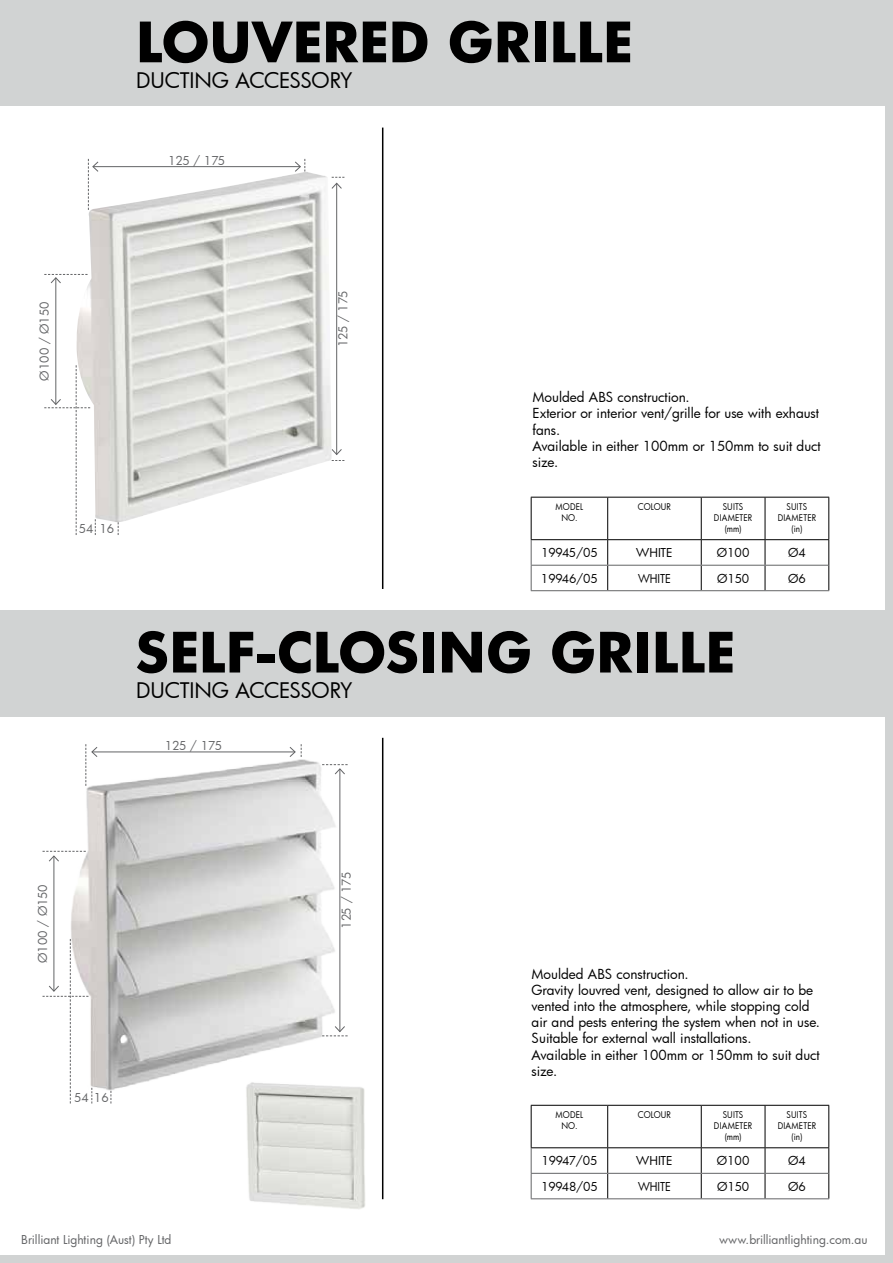
<style>
.page{position:relative;width:893px;height:1263px;background:#d1d3d3}
.page>*{position:absolute;margin:0;border:0;box-sizing:border-box;transform-origin:0 0}
.t1{font:700 54px "Futura";color:#000}
.t2{font:21px "Futura";letter-spacing:-.005em;color:#000}
.t3{font:13.5px/16.2px "Futura";color:#000}
.t4{font:12px "Futura";color:#636466}
.t5{font:12px "Futura";color:#000}
.t6{font:12px "Futura";color:#000;scale:.9 1}
.t7{font:9px/10.8px "Futura";letter-spacing:.015em;color:#000;text-align:center;scale:.9 1}
</style>
<div class="page">
<div style="left:0;top:716px;width:884px;height:538px;background:#fff"></div>
<div style="left:0;top:106px;width:884px;height:504px;background:#fff"></div>
<hr style="left:382px;top:128px;width:1px;height:461px;background:#000">
<hr style="left:382px;top:738px;width:1px;height:461px;background:#000">
<img style="left:43px;top:759px;width:305px;height:338px">
<hr style="left:336px;top:183px;width:1px;height:271px;background:#636466">
<svg style="left:332px;top:177px;width:12px;height:12px"></svg>
<svg style="left:332px;top:448px;width:12px;height:13px"></svg>
<hr style="left:340px;top:769px;width:1px;height:262px;background:#636466">
<svg style="left:322px;top:764px;width:26px;height:11px"></svg>
<svg style="left:322px;top:1025px;width:26px;height:11px"></svg>
<hr style="left:54px;top:856px;width:1px;height:135px;background:#636466">
<svg style="left:43px;top:851px;width:43px;height:11px"></svg>
<svg style="left:43px;top:939px;width:49px;height:164px"></svg>
<hr style="left:55px;top:278px;width:1px;height:126px;background:#636466">
<svg style="left:44px;top:274px;width:31px;height:10px"></svg>
<hr style="left:93px;top:166px;width:207px;height:1px;background:#636466">
<svg style="left:88px;top:159px;width:11px;height:13px"></svg>
<svg style="left:294px;top:159px;width:11px;height:13px"></svg>
<hr style="left:92px;top:752px;width:203px;height:1px;background:#636466">
<svg style="left:85px;top:744px;width:13px;height:42px"></svg>
<svg style="left:289px;top:744px;width:13px;height:13px"></svg>
<hr style="left:531px;top:497px;width:77px;height:1px;background:#000">
<hr style="left:531px;top:497px;width:1px;height:42px;background:#000">
<hr style="left:608px;top:497px;width:93px;height:1px;background:#000">
<hr style="left:607px;top:497px;width:1px;height:42px;background:#000">
<hr style="left:701px;top:497px;width:64px;height:1px;background:#000">
<hr style="left:701px;top:497px;width:1px;height:42px;background:#000">
<hr style="left:765px;top:497px;width:64px;height:1px;background:#000">
<hr style="left:765px;top:497px;width:1px;height:42px;background:#000">
<hr style="left:828px;top:497px;width:1px;height:42px;background:#000">
<hr style="left:531px;top:539px;width:77px;height:1px;background:#000">
<hr style="left:608px;top:539px;width:93px;height:1px;background:#000">
<hr style="left:701px;top:539px;width:64px;height:1px;background:#000">
<hr style="left:765px;top:539px;width:64px;height:1px;background:#000">
<svg style="left:607px;top:540px;width:1px;height:50px"></svg>
<svg style="left:701px;top:540px;width:1px;height:50px"></svg>
<svg style="left:765px;top:540px;width:1px;height:50px"></svg>
<svg style="left:828px;top:540px;width:1px;height:50px"></svg>
<hr style="left:531px;top:565px;width:77px;height:1px;background:#636466">
<svg style="left:531px;top:540px;width:1px;height:50px"></svg>
<hr style="left:608px;top:565px;width:93px;height:1px;background:#636466">
<hr style="left:701px;top:565px;width:64px;height:1px;background:#636466">
<hr style="left:765px;top:565px;width:63px;height:1px;background:#636466">
<hr style="left:531px;top:590px;width:77px;height:1px;background:#636466">
<hr style="left:608px;top:590px;width:93px;height:1px;background:#636466">
<hr style="left:701px;top:590px;width:64px;height:1px;background:#636466">
<hr style="left:765px;top:590px;width:64px;height:1px;background:#636466">
<hr style="left:531px;top:1105px;width:77px;height:1px;background:#000">
<hr style="left:531px;top:1106px;width:1px;height:41px;background:#000">
<hr style="left:608px;top:1105px;width:93px;height:1px;background:#000">
<hr style="left:607px;top:1106px;width:1px;height:41px;background:#000">
<hr style="left:701px;top:1105px;width:64px;height:1px;background:#000">
<hr style="left:701px;top:1106px;width:1px;height:41px;background:#000">
<hr style="left:765px;top:1105px;width:64px;height:1px;background:#000">
<hr style="left:765px;top:1106px;width:1px;height:41px;background:#000">
<hr style="left:828px;top:1106px;width:1px;height:41px;background:#000">
<hr style="left:531px;top:1147px;width:77px;height:1px;background:#000">
<hr style="left:608px;top:1147px;width:93px;height:1px;background:#000">
<hr style="left:701px;top:1147px;width:64px;height:1px;background:#000">
<hr style="left:765px;top:1147px;width:64px;height:1px;background:#000">
<svg style="left:607px;top:1148px;width:1px;height:50px"></svg>
<svg style="left:701px;top:1148px;width:1px;height:50px"></svg>
<svg style="left:765px;top:1148px;width:1px;height:50px"></svg>
<svg style="left:828px;top:1148px;width:1px;height:50px"></svg>
<hr style="left:531px;top:1173px;width:77px;height:1px;background:#636466">
<svg style="left:531px;top:1148px;width:1px;height:50px"></svg>
<hr style="left:608px;top:1173px;width:93px;height:1px;background:#636466">
<hr style="left:701px;top:1173px;width:64px;height:1px;background:#636466">
<hr style="left:765px;top:1173px;width:63px;height:1px;background:#636466">
<hr style="left:531px;top:1198px;width:77px;height:1px;background:#636466">
<hr style="left:608px;top:1198px;width:93px;height:1px;background:#636466">
<hr style="left:701px;top:1198px;width:64px;height:1px;background:#636466">
<hr style="left:765px;top:1198px;width:64px;height:1px;background:#636466">
<img style="left:75px;top:172px;width:257px;height:351px">
<img style="left:229px;top:1071px;width:136px;height:138px">
<svg style="left:118px;top:522px;width:1px;height:13px"></svg>
<svg style="left:44px;top:365px;width:52px;height:170px"></svg>
<h1 class="t1" style="left:136px;top:4px;width:498px">LOUVERED GRILLE</h1>
<h2 class="t2" style="left:136px;top:66px;width:218px">DUCTING ACCESSORY</h2>
<p class="t4" style="left:168px;top:152px;width:59px">125 / 175</p>
<p class="t4" style="left:36px;top:381px;width:80px;rotate:-90deg">Ø100 / Ø150</p>
<p class="t4" style="left:335px;top:347px;width:59px;rotate:-90deg">125 / 175</p>
<p class="t4" style="left:79px;top:521px;width:37px">54 16</p>
<p class="t3" style="left:532px;top:389px;width:290px">Moulded ABS construction.<br>Exterior or interior vent/grille for use with exhaust fans.<br>Available in either 100mm or 150mm to suit duct size.</p>
<p class="t7" style="left:556px;top:501px;width:32px">MODEL<br>NO.</p>
<p class="t7" style="left:638px;top:501px;width:38px">COLOUR</p>
<p class="t7" style="left:714px;top:501px;width:44px">SUITS<br>DIAMETER (mm)</p>
<p class="t7" style="left:778px;top:501px;width:44px">SUITS<br>DIAMETER (in)</p>
<p class="t5" style="left:541px;top:544px;width:58px">19945/05</p>
<p class="t5" style="left:636px;top:544px;width:38px">WHITE</p>
<p class="t5" style="left:717px;top:544px;width:34px">Ø100</p>
<p class="t5" style="left:788px;top:544px;width:19px">Ø4</p>
<p class="t5" style="left:541px;top:570px;width:58px">19946/05</p>
<p class="t6" style="left:638px;top:570px;width:38px">WHITE</p>
<p class="t5" style="left:717px;top:570px;width:34px">Ø150</p>
<p class="t5" style="left:788px;top:570px;width:19px">Ø6</p>
<h1 class="t1" style="left:136px;top:614px;width:601px">SELF-CLOSING GRILLE</h1>
<h2 class="t2" style="left:136px;top:676px;width:218px">DUCTING ACCESSORY</h2>
<p class="t4" style="left:35px;top:963px;width:80px;rotate:-90deg">Ø100 / Ø150</p>
<p class="t4" style="left:74px;top:1089px;width:36px">54 16</p>
<p class="t4" style="left:165px;top:737px;width:59px">125 / 175</p>
<p class="t4" style="left:338px;top:929px;width:59px;rotate:-90deg">125 / 175</p>
<p class="t3" style="left:531px;top:965px;width:290px">Moulded ABS construction.<br>Gravity louvred vent, designed to allow air to be vented into the atmosphere, while stopping cold air and pests entering the system when not in use.<br>Suitable for external wall installations.<br>Available in either 100mm or 150mm to suit duct size.</p>
<p class="t7" style="left:556px;top:1109px;width:32px">MODEL<br>NO.</p>
<p class="t7" style="left:638px;top:1109px;width:38px">COLOUR</p>
<p class="t7" style="left:714px;top:1109px;width:44px">SUITS<br>DIAMETER (mm)</p>
<p class="t7" style="left:778px;top:1109px;width:44px">SUITS<br>DIAMETER (in)</p>
<p class="t5" style="left:541px;top:1152px;width:58px">19947/05</p>
<p class="t5" style="left:636px;top:1152px;width:38px">WHITE</p>
<p class="t5" style="left:717px;top:1152px;width:34px">Ø100</p>
<p class="t5" style="left:788px;top:1152px;width:19px">Ø4</p>
<p class="t5" style="left:541px;top:1178px;width:58px">19948/05</p>
<p class="t6" style="left:638px;top:1178px;width:38px">WHITE</p>
<p class="t5" style="left:717px;top:1178px;width:34px">Ø150</p>
<p class="t5" style="left:788px;top:1178px;width:19px">Ø6</p>
<p class="t4" style="left:21px;top:1231px;width:152px">Brilliant Lighting (Aust) Pty Ltd</p>
<p class="t4" style="left:719px;top:1231px;width:150px">www.brilliantlighting.com.au</p>
</div>
